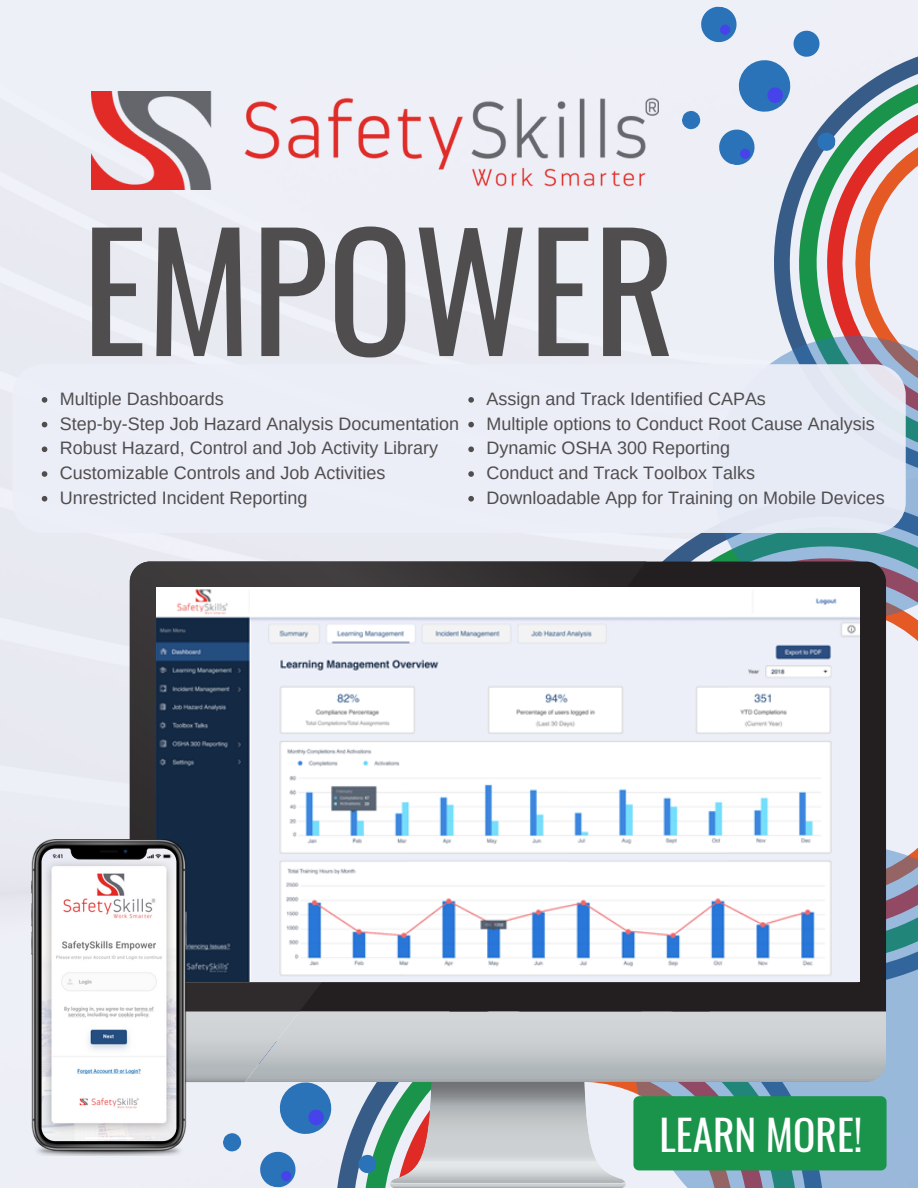
<style>
.page{position:relative;width:918px;height:1188px;background:#fff}
.page>*{position:absolute;margin:0;border:0;box-sizing:border-box;transform-origin:0 0}
.t1{font:158.55px "Oswald";color:#504d4f}
.t2{font:41.4px "Oswald";color:#fff}
.t3{font:18px "Arimo";color:#504d4f}
</style>
<div class="page">
<div style="left:0;top:0;width:713px;height:1188px;background:#edeff6"></div>
<svg style="left:886px;top:619px;width:32px;height:225px;background:#ece7ed"></svg>
<svg style="left:633px;top:844px;width:285px;height:344px;background:#8da5c0"></svg>
<svg style="left:713px;top:439px;width:205px;height:180px;background:#6693a1"></svg>
<svg style="left:681px;top:4px;width:237px;height:435px;background:#c4c6cd"></svg>
<div style="left:720px;top:24px;width:11px;height:11px;background:#4643eb;border-radius:5px"></div>
<div style="left:740px;top:148px;width:11px;height:11px;background:#4643eb;border-radius:5px"></div>
<svg style="left:222px;top:1082px;width:156px;height:106px;background:#aec3dc"></svg>
<div style="left:281px;top:1171px;width:11px;height:11px;background:#4643eb;border-radius:5px"></div>
<svg style="left:390px;top:1082px;width:236px;height:106px;background:#bdc0bf"></svg>
<svg style="left:299px;top:1011px;width:587px;height:71px;background:#c1c5c8"></svg>
<div style="left:646px;top:562px;width:240px;height:449px;background:#231f20"></div>
<img style="left:187px;top:1011px;width:112px;height:71px">
<img style="left:130px;top:562px;width:516px;height:449px">
<img style="left:156px;top:588px;width:703px;height:394px">
<img style="left:92px;top:92px;width:567px;height:98px">
<img style="left:31px;top:840px;width:156px;height:316px">
<img style="left:42px;top:849px;width:134px;height:292px">
<div style="left:13px;top:364px;width:893px;height:169px;background:#edeff8;border-radius:31px"></div>
<div style="left:633px;top:1096px;width:254px;height:74px;background:#1b944b;border-radius:6px"></div>
<svg style="left:42px;top:397px;width:5px;height:6px"></svg>
<svg style="left:42px;top:422px;width:5px;height:5px"></svg>
<svg style="left:42px;top:446px;width:5px;height:6px"></svg>
<svg style="left:42px;top:471px;width:5px;height:6px"></svg>
<svg style="left:42px;top:496px;width:5px;height:6px"></svg>
<svg style="left:468px;top:397px;width:6px;height:6px"></svg>
<svg style="left:468px;top:422px;width:6px;height:5px"></svg>
<svg style="left:468px;top:446px;width:6px;height:6px"></svg>
<svg style="left:468px;top:471px;width:6px;height:6px"></svg>
<svg style="left:468px;top:496px;width:6px;height:6px"></svg>
<p class="t1" style="left:82px;top:167px;width:595px">EMPOWER</p>
<p class="t3" style="left:60px;top:389px;width:165px">Multiple Dashboards</p>
<p class="t3" style="left:60px;top:413px;width:401px">Step-by-Step Job Hazard Analysis Documentation</p>
<p class="t3" style="left:60px;top:438px;width:380px">Robust Hazard, Control and Job Activity Library</p>
<p class="t3" style="left:60px;top:463px;width:327px">Customizable Controls and Job Activities</p>
<p class="t3" style="left:60px;top:487px;width:249px">Unrestricted Incident Reporting</p>
<p class="t3" style="left:487px;top:389px;width:281px">Assign and Track Identified CAPAs</p>
<p class="t3" style="left:487px;top:413px;width:390px">Multiple options to Conduct Root Cause Analysis</p>
<p class="t3" style="left:487px;top:438px;width:245px">Dynamic OSHA 300 Reporting</p>
<p class="t3" style="left:487px;top:463px;width:270px">Conduct and Track Toolbox Talks</p>
<p class="t3" style="left:487px;top:487px;width:400px">Downloadable App for Training on Mobile Devices</p>
<p class="t2" style="left:659px;top:1103px;width:205px">LEARN MORE!</p>
</div>
